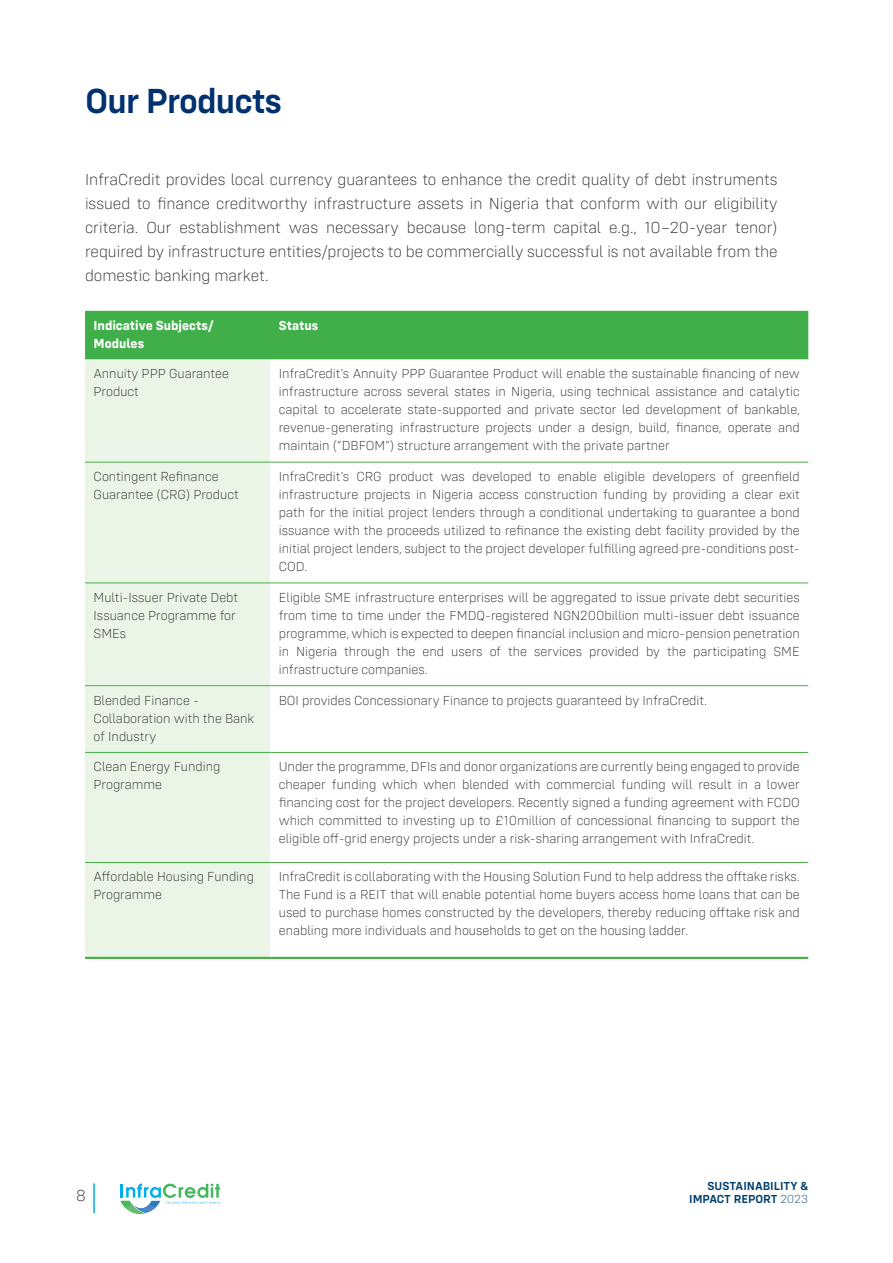
<style>
.page{position:relative;width:893px;height:1263px;background:#fff}
.page>*{position:absolute;margin:0;border:0;box-sizing:border-box;transform-origin:0 0}
.Header_1{font:600 36px "Config Alt";letter-spacing:-.025em;color:#01326f}
.t1{font:200 16.5px/24px "Config";color:#231f20;text-align:justify}
.t2{font:200 16.5px "Config Alt";color:#231f20}
.t3{font:200 13.5px/18px "Config";color:#231f20}
.t4{font:700 13.5px/18px "Config";color:#fff}
.t5{font:600 12px/13.5px "Config";color:#00406d;text-align:right}
.s1{font-weight:200}
</style>
<div class="page">
<hr style="left:93px;top:1183px;width:2px;height:30px;background:#00aeef">
<svg style="left:120px;top:1183px;width:100px;height:31px"></svg>
<div style="left:85px;top:311px;width:723px;height:49px;background:#40ae49"></div>
<div style="left:85px;top:360px;width:185px;height:597px;background:#eaf4e7"></div>
<svg style="left:270px;top:461px;width:538px;height:496px"></svg>
<hr style="left:85px;top:462px;width:185px;height:1px;background:#4baf47">
<hr style="left:270px;top:462px;width:538px;height:1px;background:#4baf47">
<hr style="left:85px;top:583px;width:185px;height:1px;background:#4baf47">
<hr style="left:270px;top:583px;width:538px;height:1px;background:#4baf47">
<hr style="left:85px;top:685px;width:185px;height:1px;background:#4baf47">
<hr style="left:270px;top:685px;width:538px;height:1px;background:#4baf47">
<hr style="left:85px;top:752px;width:185px;height:1px;background:#4baf47">
<hr style="left:270px;top:752px;width:538px;height:1px;background:#4baf47">
<hr style="left:85px;top:862px;width:185px;height:1px;background:#4baf47">
<hr style="left:270px;top:862px;width:538px;height:1px;background:#4baf47">
<hr style="left:85px;top:957px;width:185px;height:2px;background:#4baf47">
<hr style="left:270px;top:957px;width:538px;height:2px;background:#4baf47">
<p class="Header_1" style="left:85px;top:79px;width:198px">Our Products</p>
<p class="t1" style="left:85px;top:167px;width:694px">InfraCredit provides local currency guarantees to enhance the credit quality of debt instruments issued to finance creditworthy infrastructure assets in Nigeria that conform with our eligibility criteria. Our establishment was necessary because long-term capital e.g., 10–20-year tenor) required by infrastructure entities/projects to be commercially successful is not available from the domestic banking market.</p>
<p class="t4" style="left:94px;top:316px;width:122px">Indicative Subjects/<br>Modules</p>
<p class="t4" style="left:279px;top:316px;width:41px">Status</p>
<p class="t3" style="left:94px;top:365px;width:137px">Annuity PPP Guarantee<br>Product</p>
<p class="t3" style="left:279px;top:365px;width:522px;text-align:justify">InfraCredit’s Annuity PPP Guarantee Product will enable the sustainable financing of new infrastructure across several states in Nigeria, using technical assistance and catalytic capital to accelerate state-supported and private sector led development of bankable, revenue-generating infrastructure projects under a design, build, finance, operate and maintain (“DBFOM”) structure arrangement with the private partner</p>
<p class="t3" style="left:94px;top:467px;width:147px">Contingent Refinance<br>Guarantee (CRG) Product</p>
<p class="t3" style="left:279px;top:467px;width:523px;text-align:justify">InfraCredit’s CRG product was developed to enable eligible developers of greenfield infrastructure projects in Nigeria access construction funding by providing a clear exit path for the initial project lenders through a conditional undertaking to guarantee a bond issuance with the proceeds utilized to refinance the existing debt facility provided by the initial project lenders, subject to the project developer fulfilling agreed pre-conditions post-COD.</p>
<p class="t3" style="left:94px;top:588px;width:146px">Multi-Issuer Private Debt<br>Issuance Programme for<br>SMEs</p>
<p class="t3" style="left:279px;top:588px;width:523px;text-align:justify">Eligible SME infrastructure enterprises will be aggregated to issue private debt securities from time to time under the FMDQ-registered NGN200billion multi-issuer debt issuance programme, which is expected to deepen financial inclusion and micro-pension penetration in Nigeria through the end users of the services provided by the participating SME infrastructure companies.</p>
<p class="t3" style="left:94px;top:691px;width:162px">Blended Finance -<br>Collaboration with the Bank of Industry</p>
<p class="t3" style="left:279px;top:691px;width:430px">BOI provides Concessionary Finance to projects guaranteed by InfraCredit.</p>
<p class="t3" style="left:94px;top:758px;width:128px">Clean Energy Funding<br>Programme</p>
<p class="t3" style="left:279px;top:758px;width:523px;text-align:justify">Under the programme, DFIs and donor organizations are currently being engaged to provide cheaper funding which when blended with commercial funding will result in a lower financing cost for the project developers. Recently signed a funding agreement with FCDO which committed to investing up to £10million of concessional financing to support the eligible off-grid energy projects under a risk-sharing arrangement with InfraCredit.</p>
<p class="t3" style="left:94px;top:868px;width:162px">Affordable Housing Funding<br>Programme</p>
<p class="t3" style="left:279px;top:868px;width:523px;text-align:justify">InfraCredit is collaborating with the Housing Solution Fund to help address the offtake risks.<br>The Fund is a REIT that will enable potential home buyers access home loans that can be used to purchase homes constructed by the developers, thereby reducing offtake risk and enabling more individuals and households to get on the housing ladder.</p>
<p class="t2" style="left:76px;top:1186px;width:11px">8</p>
<p class="t5" style="left:689px;top:1178px;width:120px">SUSTAINABILITY &amp;<br>IMPACT REPORT <span class="s1">2023</span></p>
</div>
